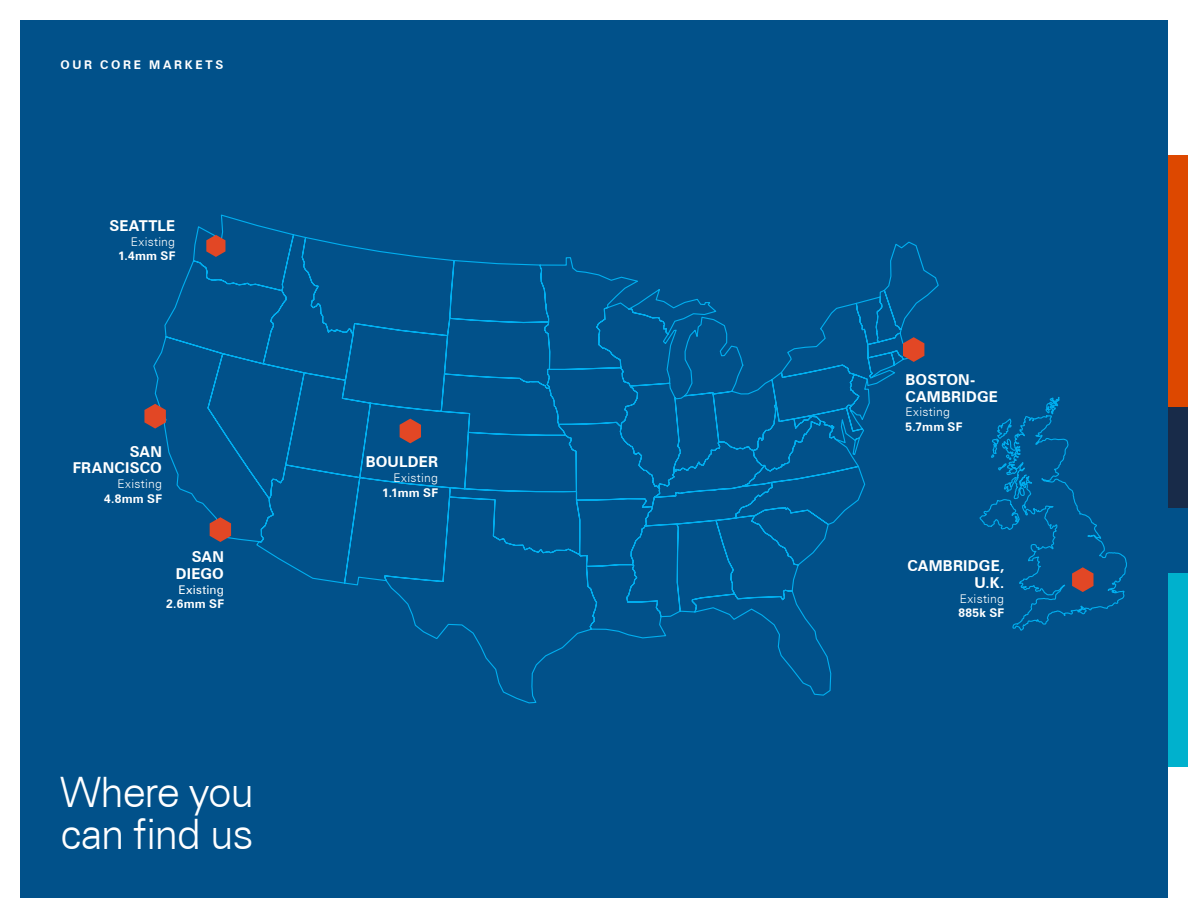
<style>
.page{position:relative;width:1188px;height:918px;background:#fff}
.page>*{position:absolute;margin:0;border:0;box-sizing:border-box;transform-origin:0 0}
.Text_18pt_Gray{font:300 42px/42px "Zurich BT";letter-spacing:-.04em;color:#fff}
.t1{font:700 15px "Zurich BT";letter-spacing:.015em;color:#fff}
.CAPS_SMALL_Cover{font:700 12px "Zurich BT";letter-spacing:.025em;color:#fff}
.t2{font:300 12px "Zurich BT";letter-spacing:.02em;color:#fff}
.CAPS_SMALL_Cover-2{font:700 12px "Zurich BT";letter-spacing:.225em;color:#fff}
.t3{font:12px "Zurich BT";letter-spacing:.02em;color:#fff}
</style>
<div class="page">
<div style="left:1168px;top:155px;width:20px;height:393px;background:#dd4800"></div>
<div style="left:1168px;top:408px;width:20px;height:140px;background:#182b49"></div>
<div style="left:1168px;top:508px;width:20px;height:79px;background:#01518a"></div>
<div style="left:1168px;top:573px;width:20px;height:194px;background:#00b1cd"></div>
<div style="left:20px;top:20px;width:1148px;height:878px;background:#01518a"></div>
<svg style="left:153px;top:214px;width:786px;height:490px"></svg>
<svg style="left:400px;top:419px;width:21px;height:24px"></svg>
<svg style="left:210px;top:517px;width:21px;height:25px"></svg>
<svg style="left:144px;top:404px;width:22px;height:25px"></svg>
<svg style="left:903px;top:337px;width:21px;height:25px"></svg>
<svg style="left:979px;top:397px;width:148px;height:234px"></svg>
<svg style="left:206px;top:235px;width:19px;height:22px"></svg>
<p class="CAPS_SMALL_Cover-2" style="left:60px;top:57px;width:164px">OUR CORE MARKETS</p>
<p class="t1" style="left:109px;top:216px;width:67px">SEATTLE</p>
<p class="t2" style="left:131px;top:234px;width:46px">Existing</p>
<p class="CAPS_SMALL_Cover" style="left:118px;top:249px;width:59px">1.4mm SF</p>
<p class="t1" style="left:130px;top:442px;width:34px">SAN</p>
<p class="t1" style="left:73px;top:459px;width:91px">FRANCISCO</p>
<p class="t2" style="left:118px;top:476px;width:46px">Existing</p>
<p class="CAPS_SMALL_Cover" style="left:104px;top:491px;width:59px">4.8mm SF</p>
<p class="t1" style="left:192px;top:548px;width:34px">SAN</p>
<p class="t1" style="left:176px;top:564px;width:50px">DIEGO</p>
<p class="t3" style="left:178px;top:582px;width:47px">Existing</p>
<p class="CAPS_SMALL_Cover" style="left:166px;top:597px;width:59px">2.6mm SF</p>
<p class="Text_18pt_Gray" style="left:60px;top:770px;width:196px">Where you can find us</p>
<p class="t1" style="left:366px;top:453px;width:74px">BOULDER</p>
<p class="t2" style="left:394px;top:471px;width:46px">Existing</p>
<p class="CAPS_SMALL_Cover" style="left:382px;top:485px;width:57px">1.1mm SF</p>
<p class="t1" style="left:906px;top:371px;width:71px">BOSTON-</p>
<p class="t1" style="left:906px;top:387px;width:94px">CAMBRIDGE</p>
<p class="t2" style="left:906px;top:405px;width:46px">Existing</p>
<p class="CAPS_SMALL_Cover" style="left:906px;top:420px;width:58px">5.7mm SF</p>
<p class="t1" style="left:907px;top:557px;width:98px">CAMBRIDGE,</p>
<p class="t1" style="left:974px;top:573px;width:31px">U.K.</p>
<p class="t2" style="left:960px;top:591px;width:46px">Existing</p>
<p class="CAPS_SMALL_Cover" style="left:958px;top:606px;width:47px">885k SF</p>
</div>
